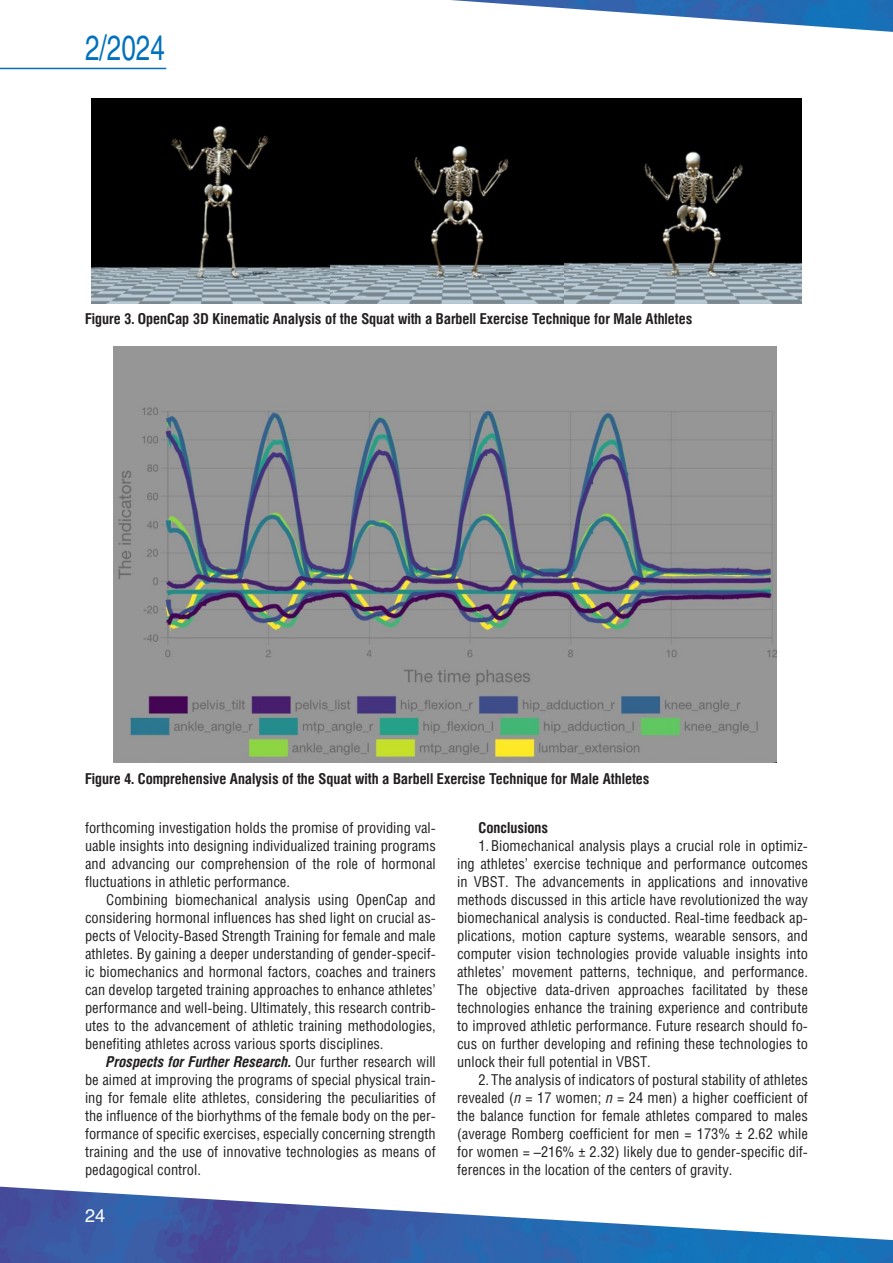
<style>
.page{position:relative;width:893px;height:1263px;background:#fff}
.page>*{position:absolute;margin:0;border:0;box-sizing:border-box;transform-origin:0 0}
.t1{font:34.5px "Helios C";color:#0072bc;scale:.75 1}
.t2{font:18px "Helios C";color:#fff}
.Текст_основной_G{font:15px/18px "Helios Cond C";color:#231f20;text-align:justify}
.Рисунок{font:700 15px "Helios Cond C";color:#231f20}
.Текст_основной_G-2{font:700 15px "Helios Cond C";color:#231f20}
.s1{font-weight:700;font-style:italic}
.s2{font-style:italic}
</style>
<div class="page">
<img style="left:155px;top:0;width:738px;height:70px">
<img style="left:0;top:1186px;width:893px;height:77px">
<hr style="left:0;top:68px;width:166px;height:1px;background:#0072bc">
<img style="left:91px;top:98px;width:710px;height:206px">
<img style="left:114px;top:347px;width:663px;height:416px">
<h1 class="t1" style="left:85px;top:27px;width:108px">2/2024</h1>
<p class="Рисунок" style="left:85px;top:310px;width:609px">Figure 3. OpenCap 3D Kinematic Analysis of the Squat with a Barbell Exercise Technique for Male Athletes</p>
<p class="Рисунок" style="left:85px;top:770px;width:566px">Figure 4. Comprehensive Analysis of the Squat with a Barbell Exercise Technique for Male Athletes</p>
<p class="Текст_основной_G" style="left:85px;top:818px;width:352px">forthcoming investigation holds the promise of providing val&shy;uable insights into designing individualized training programs and advancing our comprehension of the role of hormonal fluctuations in athletic performance.</p>
<p class="Текст_основной_G" style="left:85px;top:890px;width:352px;text-indent:21px">Combining biomechanical analysis using OpenCap and considering hormonal influences has shed light on crucial as&shy;pects of Velocity-Based Strength Training for female and male athletes. By gaining a deeper understanding of gender-specif&shy;ic biomechanics and hormonal factors, coaches and trainers can develop targeted training approaches to enhance athletes’ performance and well-being. Ultimately, this research contrib&shy;utes to the advancement of athletic training methodologies, benefiting athletes across various sports disciplines.</p>
<p class="Текст_основной_G" style="left:85px;top:1052px;width:352px;text-indent:21px"><span class="s1">Prospects for Further Research.</span> Our further research will be aimed at improving the programs of special physical train&shy;ing for female elite athletes, considering the peculiarities of the influence of the biorhythms of the female body on the per&shy;formance of specific exercises, especially concerning strength training and the use of innovative technologies as means of pedagogical control.</p>
<p class="t2" style="left:85px;top:1204px;width:22px">24</p>
<p class="Текст_основной_G-2" style="left:478px;top:818px;width:71px">Conclusions</p>
<p class="Текст_основной_G" style="left:457px;top:836px;width:352px;text-indent:21px">1.Biomechanical analysis plays a crucial role in optimiz&shy;ing athletes’ exercise technique and performance outcomes in VBST. The advancements in applications and innovative methods discussed in this article have revolutionized the way biomechanical analysis is conducted. Real-time feedback ap&shy;plications, motion capture systems, wearable sensors, and computer vision technologies provide valuable insights into athletes’ movement patterns, technique, and performance.<br>The objective data-driven approaches facilitated by these technologies enhance the training experience and contribute to improved athletic performance. Future research should fo&shy;cus on further developing and refining these technologies to unlock their full potential in VBST.</p>
<p class="Текст_основной_G" style="left:457px;top:1070px;width:352px;text-indent:21px">2. The analysis of indicators of postural stability of athletes revealed (<span class="s2">n</span> = 17 women; <span class="s2">n</span> = 24 men) a higher coefficient of the balance function for female athletes compared to males (average Romberg coefficient for men = 173% ± 2.62 while for women = –216% ± 2.32) likely due to gender-specific dif&shy;ferences in the location of the centers of gravity.</p>
</div>
